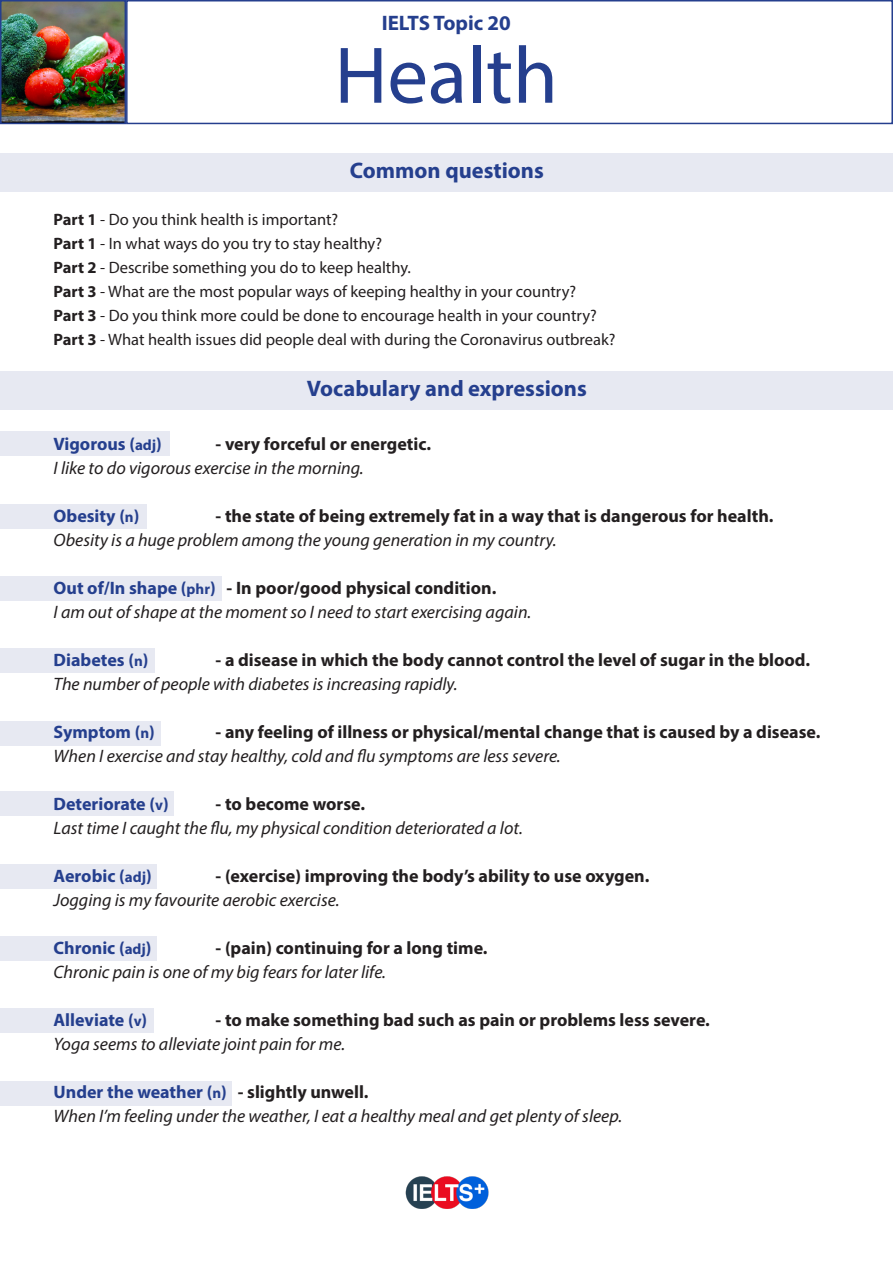
<style>
.page{position:relative;width:893px;height:1263px;background:#fff}
.page>*{position:absolute;margin:0;border:0;box-sizing:border-box;transform-origin:0 0}
.t1{font:81px "Myriad Pro";color:#253f8e}
.t2{font:700 22.5px "Myriad Pro";color:#253f8e}
.t3{font:700 21px "Myriad Pro";color:#253f8e}
.t4{font:italic 18px "Myriad Pro";color:#231f20}
.t5{font:700 18px "Myriad Pro";color:#231f20}
.t6{font:700 18px "Myriad Pro";color:#253f8e}
.t7{font:16.5px "Myriad Pro";color:#231f20}
.s1{font-weight:700}
.s2{font-size:15px}
.s3{color:#253f8e}
.s4{font-size:15px;color:#253f8e}
.s5{color:#231f20}
</style>
<div class="page">
<img style="left:3px;top:3px;width:120px;height:118px">
<div style="left:0;top:0;width:126px;height:124px;border:2px solid #253f8e"></div>
<div style="left:126px;top:0;width:767px;height:124px;border:2px solid #253f8e"></div>
<div style="left:0;top:153px;width:893px;height:38px;background:#e7e9f2"></div>
<img style="left:405px;top:1176px;width:84px;height:33px">
<div style="left:0;top:432px;width:169px;height:24px;background:#e7e9f2"></div>
<div style="left:0;top:371px;width:893px;height:39px;background:#e7e9f2"></div>
<div style="left:0;top:504px;width:146px;height:24px;background:#e7e9f2"></div>
<div style="left:0;top:576px;width:222px;height:25px;background:#e7e9f2"></div>
<div style="left:0;top:648px;width:155px;height:25px;background:#e7e9f2"></div>
<div style="left:0;top:721px;width:161px;height:24px;background:#e7e9f2"></div>
<div style="left:0;top:792px;width:173px;height:24px;background:#e7e9f2"></div>
<div style="left:0;top:864px;width:157px;height:24px;background:#e7e9f2"></div>
<div style="left:0;top:936px;width:157px;height:25px;background:#e7e9f2"></div>
<div style="left:0;top:1008px;width:153px;height:25px;background:#e7e9f2"></div>
<div style="left:0;top:1081px;width:232px;height:24px;background:#e7e9f2"></div>
<p class="t3" style="left:382px;top:9px;width:131px">IELTS Topic 20</p>
<p class="t1" style="left:335px;top:26px;width:225px">Health</p>
<p class="t2" style="left:350px;top:156px;width:195px">Common questions</p>
<p class="t7" style="left:54px;top:210px;width:286px"><span class="s1">Part 1</span> - Do you think health is important?</p>
<p class="t7" style="left:54px;top:234px;width:330px"><span class="s1">Part 1</span> - In what ways do you try to stay healthy?</p>
<p class="t7" style="left:54px;top:258px;width:359px"><span class="s1">Part 2</span> - Describe something you do to keep healthy.</p>
<p class="t7" style="left:54px;top:282px;width:524px"><span class="s1">Part 3</span> - What are the most popular ways of keeping healthy in your country?</p>
<p class="t7" style="left:54px;top:306px;width:545px"><span class="s1">Part 3</span> - Do you think more could be done to encourage health in your country?</p>
<p class="t7" style="left:54px;top:330px;width:563px"><span class="s1">Part 3</span> - What health issues did people deal with during the Coronavirus outbreak?</p>
<p class="t2" style="left:307px;top:374px;width:282px">Vocabulary and expressions</p>
<p class="t6" style="left:54px;top:432px;width:110px">Vigorous (<span class="s2">adj</span>)</p>
<p class="t5" style="left:216px;top:432px;width:217px">- very forceful or energetic.</p>
<p class="t4" style="left:54px;top:457px;width:312px">I like to do vigorous exercise in the morning.</p>
<p class="t6" style="left:54px;top:504px;width:87px">Obesity (<span class="s2">n</span>)</p>
<p class="t5" style="left:216px;top:504px;width:559px">- the state of being extremely fat in a way that is dangerous for health.</p>
<p class="t4" style="left:54px;top:529px;width:505px">Obesity is a huge problem among the young generation in my country.</p>
<p class="t5" style="left:54px;top:576px;width:444px"><span class="s3">Out of/In shape (</span><span class="s4">phr</span><span class="s3">)</span> - In poor/good physical condition.</p>
<p class="t4" style="left:54px;top:601px;width:479px">I am out of shape at the moment so I need to start exercising again.</p>
<p class="t6" style="left:54px;top:648px;width:96px">Diabetes (<span class="s2">n</span>)</p>
<p class="t5" style="left:216px;top:648px;width:596px">- a disease in which the body cannot control the level of sugar in the blood.</p>
<p class="t4" style="left:54px;top:673px;width:406px">The number of people with diabetes is increasing rapidly.</p>
<p class="t6" style="left:54px;top:720px;width:103px">Symptom (<span class="s2">n</span>)</p>
<p class="t5" style="left:216px;top:720px;width:606px">- any feeling of illness or physical/mental change that is caused by a disease.</p>
<p class="t4" style="left:54px;top:745px;width:509px">When I exercise and stay healthy, cold and flu symptoms are less severe.</p>
<p class="t6" style="left:54px;top:792px;width:117px">Deteriorate (<span class="s2">v</span>)</p>
<p class="t5" style="left:216px;top:792px;width:151px">- to become worse.</p>
<p class="t4" style="left:54px;top:817px;width:471px">Last time I caught the flu, my physical condition deteriorated a lot.</p>
<p class="t6" style="left:54px;top:864px;width:100px">Aerobic (<span class="s2">adj</span>)</p>
<p class="t5" style="left:216px;top:864px;width:435px">- (exercise) improving the body’s ability to use oxygen.</p>
<p class="t4" style="left:54px;top:889px;width:287px">Jogging is my favourite aerobic exercise.</p>
<p class="t6" style="left:54px;top:936px;width:100px">Chronic (<span class="s2">adj</span>)</p>
<p class="t5" style="left:216px;top:936px;width:274px">- (pain) continuing for a long time.</p>
<p class="t4" style="left:54px;top:961px;width:334px">Chronic pain is one of my big fears for later life.</p>
<p class="t6" style="left:54px;top:1008px;width:95px">Alleviate (<span class="s2">v</span>)</p>
<p class="t5" style="left:216px;top:1008px;width:496px">- to make something bad such as pain or problems less severe.</p>
<p class="t4" style="left:54px;top:1033px;width:293px">Yoga seems to alleviate joint pain for me.</p>
<p class="t6" style="left:54px;top:1080px;width:316px">Under the weather (<span class="s2">n</span>) <span class="s5">- slightly unwell.</span></p>
<p class="t4" style="left:54px;top:1105px;width:570px">When I’m feeling under the weather, I eat a healthy meal and get plenty of sleep.</p>
</div>
